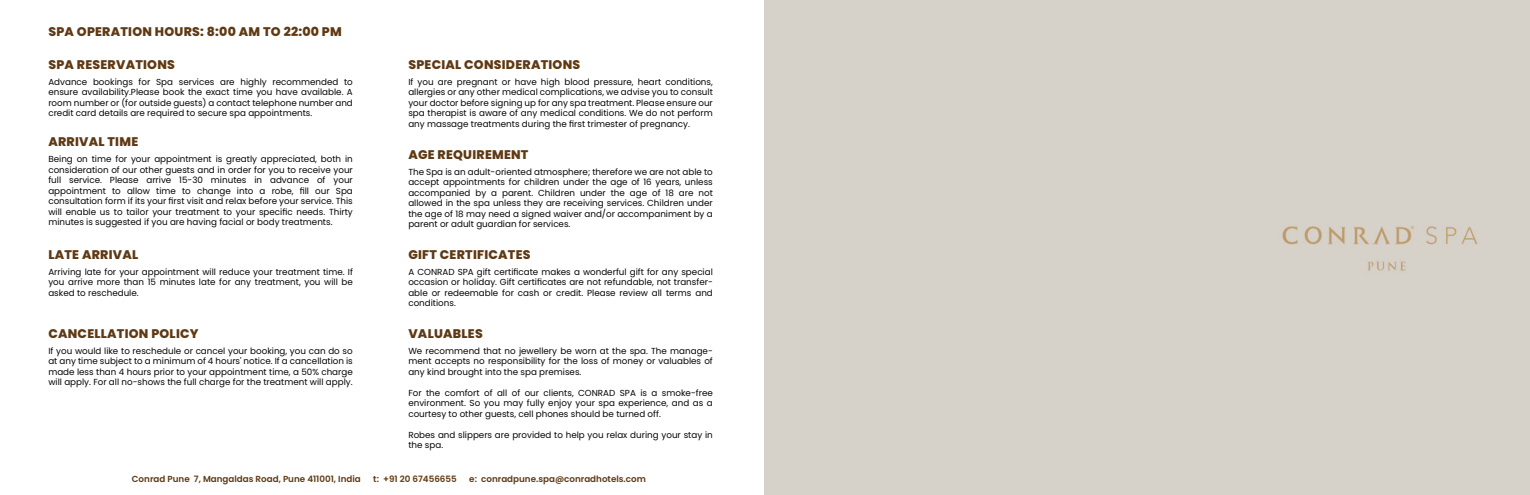
<style>
.page{position:relative;width:1530px;height:495px;background:#fff}
.page>*{position:absolute;margin:0;border:0;box-sizing:border-box;transform-origin:0 0}
.t1{font:800 12.5px "Poppins";letter-spacing:.02em;color:#5f3913}
.t2{font:8.75px/10.5px "Poppins";color:#050504;text-align:justify}
.t3{font:600 8.75px "Poppins";color:#5f3913}
</style>
<div class="page">
<div style="left:765px;top:0;width:765px;height:495px;background:#d6d1c9"></div>
<h1 class="t1" style="left:48px;top:25px;width:295px">SPA OPERATION HOURS: 8:00 AM TO 22:00 PM</h1>
<h1 class="t1" style="left:48px;top:57px;width:128px">SPA RESERVATIONS</h1>
<p class="t2" style="left:48px;top:77px;width:306px">Advance bookings for Spa services are highly recommended to ensure availability.Please book the exact time you have available. A room number or (for outside guests) a contact telephone number and credit card details are required to secure spa appointments.</p>
<h1 class="t1" style="left:48px;top:135px;width:91px">ARRIVAL TIME</h1>
<p class="t2" style="left:48px;top:154px;width:306px">Being on time for your appointment is greatly appreciated, both in consideration of our other guests and in order for you to receive your full service. Please arrive 15-30 minutes in advance of your appointment to allow time to change into a robe, fill our Spa consultation form if its your first visit and relax before your service. This will enable us to tailor your treatment to your specific needs. Thirty minutes is suggested if you are having facial or body treatments.</p>
<h1 class="t1" style="left:48px;top:247px;width:91px">LATE ARRIVAL</h1>
<p class="t2" style="left:48px;top:267px;width:306px">Arriving late for your appointment will reduce your treatment time. If you arrive more than 15 minutes late for any treatment, you will be asked to reschedule.</p>
<h1 class="t1" style="left:48px;top:326px;width:152px">CANCELLATION POLICY</h1>
<p class="t2" style="left:48px;top:345px;width:306px">If you would like to reschedule or cancel your booking, you can do so at any time subject to a minimum of 4 hours' notice. If a cancellation is made less than 4 hours prior to your appointment time, a 50% charge will apply. For all no-shows the full charge for the treatment will apply.</p>
<h1 class="t1" style="left:408px;top:57px;width:173px">SPECIAL CONSIDERATIONS</h1>
<p class="t2" style="left:408px;top:77px;width:306px">If you are pregnant or have high blood pressure, heart conditions, allergies or any other medical complications, we advise you to consult your doctor before signing up for any spa treatment. Please ensure our spa therapist is aware of any medical conditions. We do not perform any massage treatments during the first trimester of pregnancy.</p>
<h1 class="t1" style="left:408px;top:147px;width:122px">AGE REQUIREMENT</h1>
<p class="t2" style="left:408px;top:167px;width:306px">The Spa is an adult-oriented atmosphere; therefore we are not able to accept appointments for children under the age of 16 years, unless accompanied by a parent. Children under the age of 18 are not allowed in the spa unless they are receiving services. Children under the age of 18 may need a signed waiver and/or accompaniment by a parent or adult guardian for services.</p>
<h1 class="t1" style="left:408px;top:247px;width:124px">GIFT CERTIFICATES</h1>
<p class="t2" style="left:408px;top:267px;width:306px">A CONRAD SPA gift certificate makes a wonderful gift for any special occasion or holiday. Gift certificates are not refundable, not transfer&shy;able or redeemable for cash or credit. Please review all terms and conditions.</p>
<h1 class="t1" style="left:408px;top:326px;width:76px">VALUABLES</h1>
<p class="t2" style="left:408px;top:345px;width:306px">We recommend that no jewellery be worn at the spa. The manage&shy;ment accepts no responsibility for the loss of money or valuables of any kind brought into the spa premises.</p>
<p class="t2" style="left:408px;top:387px;width:306px">For the comfort of all of our clients, CONRAD SPA is a smoke-free environment. So you may fully enjoy your spa experience, and as a courtesy to other guests, cell phones should be turned off.</p>
<p class="t2" style="left:408px;top:429px;width:306px">Robes and slippers are provided to help you relax during your stay in the spa.</p>
<p class="t3" style="left:132px;top:474px;width:230px">Conrad Pune 7, Mangaldas Road, Pune 411001, India</p>
<p class="t3" style="left:373px;top:474px;width:85px">t: +91 20 67456655</p>
<p class="t3" style="left:469px;top:474px;width:178px">e: conradpune.spa@conradhotels.com</p>
</div>
